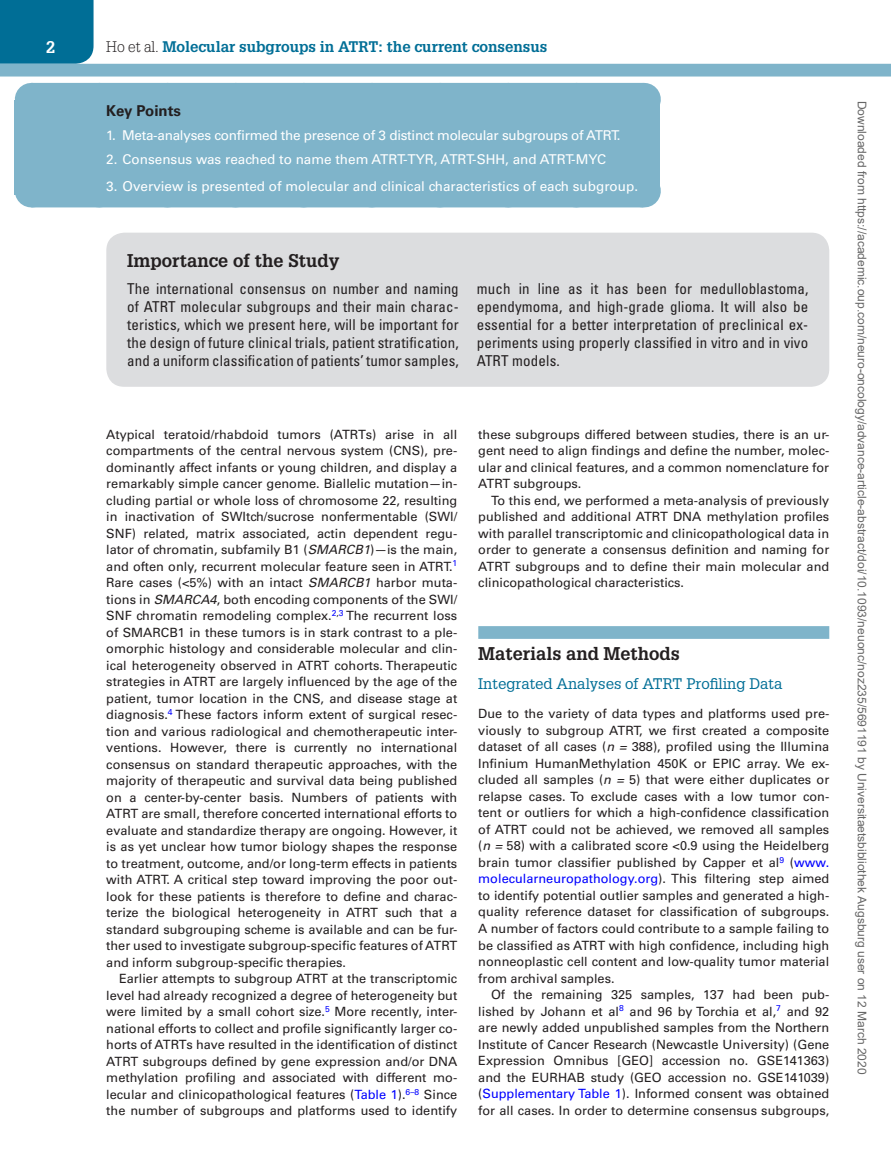
<style>
.page{position:relative;width:891px;height:1175px;background:#fff}
.page>*{position:absolute;margin:0;border:0;box-sizing:border-box;transform-origin:0 0}
.t1{font:700 18px "Glypha LT Std";color:#231f20}
.t2{font:700 16.5px "Glypha LT Std";color:#fff}
.t3{font:condensed 15px/18px "Univers LT Std";letter-spacing:.01em;color:#231f20;text-align:justify}
.t4{font:700 15px "Glypha LT Std";color:#006e96}
.t5{font:15px "Glypha LT Std";color:#006e96}
.t6{font:700 15px "Univers LT Std";color:#231f20}
.t7{font:13.5px "Univers LT Std";color:#fff}
.t8{font:13.5px "Univers LT Std";letter-spacing:-.02em;color:#fff}
.t9{font:12.75px/16.5px "Univers LT Std";color:#231f20;text-align:justify}
.t10{font:12px "Arial";color:#666}
.s1{font-weight:300;color:#231f20}
.s2{font-style:italic}
.s3{color:#00f}
</style>
<div class="page">
<div style="left:0;top:0;width:94px;height:64px;background:#006e96"></div>
<div style="left:0;top:64px;width:891px;height:12px;background:#7fb4ca"></div>
<div style="left:15px;top:100px;width:645px;height:35px;background:#7fb4ca"></div>
<div style="left:31px;top:83px;width:612px;height:33px;background:#7fb4ca"></div>
<hr style="left:643px;top:83px;width:1px;height:33px;background:#7fb4ca">
<div style="left:15px;top:117px;width:645px;height:27px;background:#7fb4ca"></div>
<div style="left:15px;top:141px;width:645px;height:40px;background:#7fb4ca"></div>
<div style="left:15px;top:168px;width:645px;height:27px;background:#7fb4ca"></div>
<div style="left:31px;top:174px;width:612px;height:33px;background:#7fb4ca"></div>
<hr style="left:643px;top:174px;width:1px;height:33px;background:#7fb4ca">
<div style="left:478px;top:626px;width:351px;height:13px;background:#7fb4ca"></div>
<div style="left:106px;top:233px;width:723px;height:154px;background:#dcdddf;border-radius:18px"></div>
<p class="t2" style="left:46px;top:37px;width:11px">2</p>
<p class="t4" style="left:106px;top:37px;width:443px"><span class="s1">Ho et al.</span> Molecular subgroups in ATRT: the current consensus</p>
<p class="t6" style="left:106px;top:102px;width:76px">Key Points</p>
<p class="t8" style="left:106px;top:127px;width:516px">1. Meta-analyses confirmed the presence of 3 distinct molecular subgroups of ATRT.</p>
<p class="t7" style="left:106px;top:151px;width:501px">2. Consensus was reached to name them ATRT-TYR, ATRT-SHH, and ATRT-MYC</p>
<p class="t7" style="left:106px;top:178px;width:533px">3. Overview is presented of molecular and clinical characteristics of each subgroup.</p>
<h1 class="t1" style="left:127px;top:249px;width:214px">Importance of the Study</h1>
<p class="t3" style="left:127px;top:279px;width:333px">The international consensus on number and naming of ATRT molecular subgroups and their main charac&shy;teristics, which we present here, will be important for the design of future clinical trials, patient stratification, and a uniform classification of patients’ tumor samples,</p>
<p class="t3" style="left:477px;top:279px;width:333px">much in line as it has been for medulloblastoma, ependymoma, and high-grade glioma. It will also be essential for a better interpretation of preclinical ex&shy;periments using properly classified in vitro and in vivo ATRT models.</p>
<p class="t9" style="left:106px;top:426px;width:353px">Atypical teratoid/rhabdoid tumors (ATRTs) arise in all compartments of the central nervous system (CNS), pre&shy;dominantly affect infants or young children, and display a remarkably simple cancer genome. Biallelic mutation—in&shy;cluding partial or whole loss of chromosome 22, resulting in inactivation of SWItch/sucrose nonfermentable (SWI/ SNF) related, matrix associated, actin dependent regu&shy;lator of chromatin, subfamily B1 (<span class="s2">SMARCB1</span>)—is the main, and often only, recurrent molecular feature seen in ATRT.<sup>1<br></sup>Rare cases (&lt;5%) with an intact <span class="s2">SMARCB1</span> harbor muta&shy;tions in <span class="s2">SMARCA4</span>, both encoding components of the SWI/ SNF chromatin remodeling complex.<sup>2</sup><sup>,</sup><sup>3</sup> The recurrent loss of SMARCB1 in these tumors is in stark contrast to a ple&shy;omorphic histology and considerable molecular and clin&shy;ical heterogeneity observed in ATRT cohorts. Therapeutic strategies in ATRT are largely influenced by the age of the patient, tumor location in the CNS, and disease stage at diagnosis.<sup>4</sup> These factors inform extent of surgical resec&shy;tion and various radiological and chemotherapeutic inter&shy;ventions. However, there is currently no international consensus on standard therapeutic approaches, with the majority of therapeutic and survival data being published on a center-by-center basis. Numbers of patients with ATRT are small, therefore concerted international efforts to evaluate and standardize therapy are ongoing. However, it is as yet unclear how tumor biology shapes the response to treatment, outcome, and/or long-term effects in patients with ATRT. A critical step toward improving the poor out&shy;look for these patients is therefore to define and charac&shy;terize the biological heterogeneity in ATRT such that a standard subgrouping scheme is available and can be fur&shy;ther used to investigate subgroup-specific features of ATRT and inform subgroup-specific therapies.</p>
<p class="t9" style="left:106px;top:970px;width:353px;text-indent:13px">Earlier attempts to subgroup ATRT at the transcriptomic level had already recognized a degree of heterogeneity but were limited by a small cohort size.<sup>5</sup> More recently, inter&shy;national efforts to collect and profile significantly larger co&shy;horts of ATRTs have resulted in the identification of distinct ATRT subgroups defined by gene expression and/or DNA methylation profiling and associated with different mo&shy;lecular and clinicopathological features (<span class="s3">Table 1</span>).<sup>6–8</sup> Since the number of subgroups and platforms used to identify</p>
<p class="t9" style="left:478px;top:426px;width:352px">these subgroups differed between studies, there is an ur&shy;gent need to align findings and define the number, molec&shy;ular and clinical features, and a common nomenclature for ATRT subgroups.</p>
<p class="t9" style="left:478px;top:492px;width:353px;text-indent:13px">To this end, we performed a meta-analysis of previously published and additional ATRT DNA methylation profiles with parallel transcriptomic and clinicopathological data in order to generate a consensus definition and naming for ATRT subgroups and to define their main molecular and clinicopathological characteristics.</p>
<h1 class="t1" style="left:478px;top:642px;width:203px">Materials and Methods</h1>
<p class="t5" style="left:478px;top:674px;width:306px">Integrated Analyses of ATRT Profiling Data</p>
<p class="t9" style="left:478px;top:705px;width:353px">Due to the variety of data types and platforms used pre&shy;viously to subgroup ATRT, we first created a composite dataset of all cases (<span class="s2">n =</span> 388), profiled using the Illumina Infinium HumanMethylation 450K or EPIC array. We ex&shy;cluded all samples (<span class="s2">n =</span> 5) that were either duplicates or relapse cases. To exclude cases with a low tumor con&shy;tent or outliers for which a high-confidence classification of ATRT could not be achieved, we removed all samples (<span class="s2">n =</span> 58) with a calibrated score &lt;0.9 using the Heidelberg brain tumor classifier published by Capper et al<sup>9</sup> (<span class="s3">www. molecularneuropathology.org</span>). This filtering step aimed to identify potential outlier samples and generated a high&shy;quality reference dataset for classification of subgroups.<br>A number of factors could contribute to a sample failing to be classified as ATRT with high confidence, including high nonneoplastic cell content and low-quality tumor material from archival samples.</p>
<p class="t9" style="left:478px;top:986px;width:353px;text-indent:13px">Of the remaining 325 samples, 137 had been pub&shy;lished by Johann et al<sup>8</sup> and 96 by Torchia et al,<sup>7</sup> and 92 are newly added unpublished samples from the Northern Institute of Cancer Research (Newcastle University) (Gene Expression Omnibus [GEO] accession no. GSE141363) and the EURHAB study (GEO accession no. GSE141039) (<span class="s3">Supplementary Table 1</span>). Informed consent was obtained for all cases. In order to determine consensus subgroups,</p>
<p class="t10" style="left:866px;top:101px;width:975px;rotate:90deg">Downloaded from https://academic.oup.com/neuro-oncology/advance-article-abstract/doi/10.1093/neuonc/noz235/5691191 by Universitaetsbibliothek Augsburg user on 12 March 2020</p>
</div>
